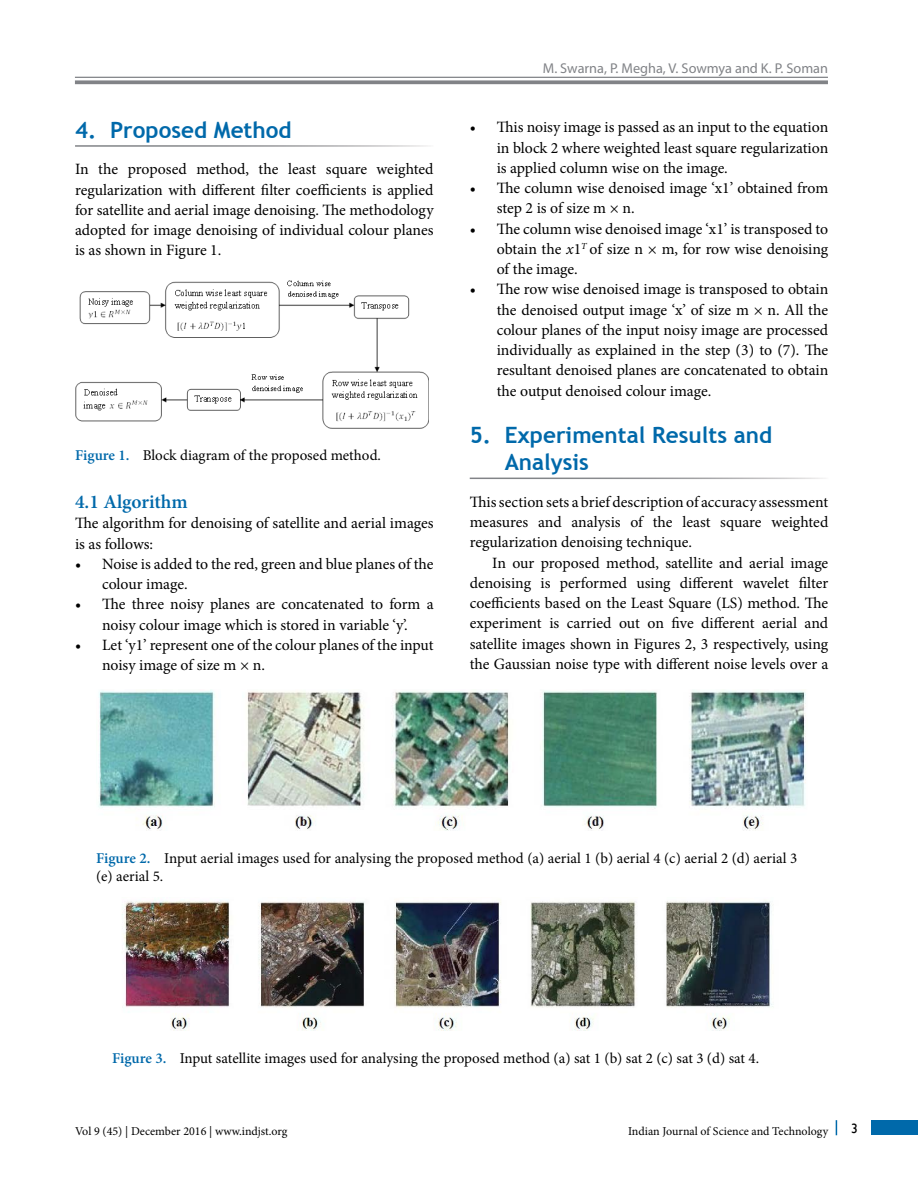
<style>
.page{position:relative;width:918px;height:1188px;background:#fff}
.page>*{position:absolute;margin:0;border:0;box-sizing:border-box;transform-origin:0 0}
.t1{font:700 22.5px/27px "Trebuchet MS";color:#0069aa}
.t2{font:600 19.5px "Minion Pro";color:#0069aa}
.t3{font:15.75px/20.2px "Minion Pro";letter-spacing:-.005em;color:#000;text-align:justify}
.t4{font:15px/18px "Minion Pro";color:#000}
.t5{font:14.25px "Myriad Pro";color:#818387}
.t6{font:13.5px "Gill Sans";color:#000}
.t7{font:12px "Minion Pro";color:#000}
.s1{font-weight:600;color:#0069aa}
.s2{font-style:italic}
</style>
<div class="page">
<hr style="left:75px;top:77px;width:753px;height:1px;background:#818387">
<svg style="left:75px;top:80px;width:753px;height:4px;background:#8e9094"></svg>
<div style="left:872px;top:1120px;width:46px;height:15px;background:#0069aa"></div>
<svg style="left:836px;top:1120px;width:1px;height:15px"></svg>
<img style="left:75px;top:280px;width:354px;height:148px">
<img style="left:98px;top:690px;width:708px;height:140px">
<img style="left:122px;top:901px;width:651px;height:130px">
<h1 class="t1" style="left:75px;top:116px;width:218px">4. Proposed Method</h1>
<p class="t3" style="left:75px;top:159px;width:360px">In the proposed method, the least square weighted regularization with different filter coefficients is applied for satellite and aerial image denoising. The methodology adopted for image denoising of individual colour planes is as shown in Figure 1.</p>
<p class="t4" style="left:75px;top:447px;width:307px"><span class="s1">Figure 1.</span> Block diagram of the proposed method.</p>
<p class="t2" style="left:75px;top:488px;width:114px">4.1 Algorithm</p>
<p class="t3" style="left:75px;top:513px;width:360px">The algorithm for denoising of satellite and aerial images is as follows:</p>
<p class="t3" style="left:102px;top:554px;width:333px;text-indent:-27px">• Noise is added to the red, green and blue planes of the colour image.</p>
<p class="t3" style="left:75px;top:594px;width:360px;text-align:center">• The three noisy planes are concatenated to form a noisy colour image which is stored in variable ‘y’.</p>
<p class="t3" style="left:102px;top:635px;width:333px;text-indent:-27px">• Let ‘y1’ represent one of the colour planes of the input noisy image of size m × n.</p>
<p class="t5" style="left:543px;top:60px;width:287px">M. Swarna, P. Megha, V. Sowmya and K. P. Soman</p>
<p class="t3" style="left:497px;top:117px;width:333px;text-indent:-27px">• This noisy image is passed as an input to the equation in block 2 where weighted least square regularization is applied column wise on the image.</p>
<p class="t3" style="left:497px;top:178px;width:333px;text-indent:-27px">• The column wise denoised image ‘x1’ obtained from step 2 is of size m × n.</p>
<p class="t3" style="left:497px;top:219px;width:333px;text-indent:-27px">• The column wise denoised image ‘x1’ is transposed to obtain the <span class="s2">x</span>1<sup>T</sup> of size n × m, for row wise denoising of the image.</p>
<p class="t3" style="left:497px;top:279px;width:333px;text-indent:-27px">• The row wise denoised image is transposed to obtain the denoised output image ‘x’ of size m × n. All the colour planes of the input noisy image are processed individually as explained in the step (3) to (7). The resultant denoised planes are concatenated to obtain the output denoised colour image.</p>
<h1 class="t1" style="left:505px;top:421px;width:269px;text-indent:-35px">5. Experimental Results and<br>Analysis</h1>
<p class="t3" style="left:470px;top:492px;width:360px">This section sets a brief description of accuracy assessment measures and analysis of the least square weighted regularization denoising technique.</p>
<p class="t3" style="left:470px;top:552px;width:360px;text-indent:23px">In our proposed method, satellite and aerial image denoising is performed using different wavelet filter coefficients based on the Least Square (LS) method. The experiment is carried out on five different aerial and satellite images shown in Figures 2, 3 respectively, using the Gaussian noise type with different noise levels over a</p>
<p class="t4" style="left:96px;top:849px;width:703px"><span class="s1">Figure 2.</span> Input aerial images used for analysing the proposed method (a) aerial 1 (b) aerial 4 (c) aerial 2 (d) aerial 3 (e) aerial 5.</p>
<p class="t4" style="left:112px;top:1049px;width:649px"><span class="s1">Figure 3.</span> Input satellite images used for analysing the proposed method (a) sat 1 (b) sat 2 (c) sat 3 (d) sat 4.</p>
<p class="t7" style="left:75px;top:1123px;width:214px">Vol 9 (45) | December 2016 | www.indjst.org</p>
<p class="t7" style="left:628px;top:1123px;width:202px">Indian Journal of Science and Technology</p>
<p class="t6" style="left:851px;top:1121px;width:8px">3</p>
</div>
